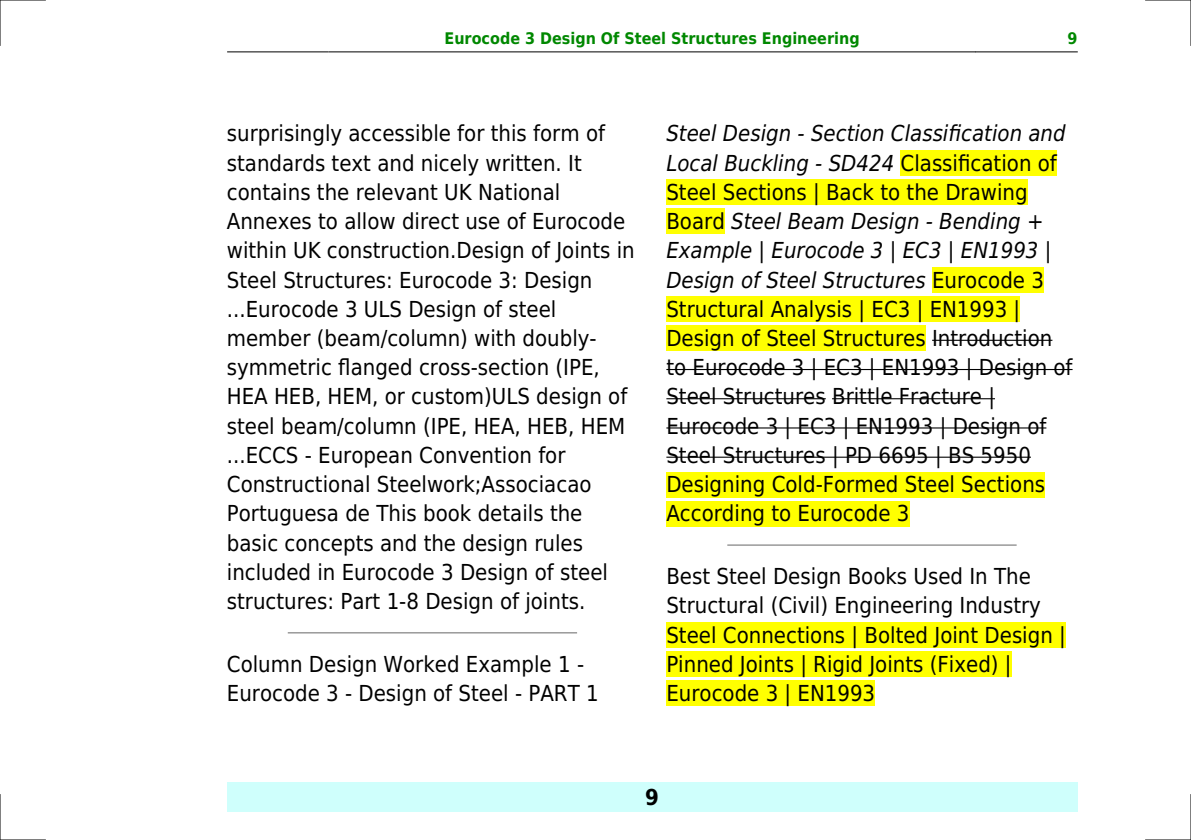
<style>
.page{position:relative;width:1191px;height:840px;background:#fff}
.page>*{position:absolute;margin:0;border:0;box-sizing:border-box;transform-origin:0 0}
.t1{font:22px/29.2px "DejaVu Sans Condensed";color:#000}
.t2{font:700 22px "DejaVu Sans Condensed";color:#000}
.t3{font:700 16px "DejaVu Sans Condensed";color:#080}
.s1{font-style:italic}
</style>
<div class="page">
<hr style="left:227px;top:51px;width:102px;height:1px;background:#000">
<hr style="left:329px;top:51px;width:646px;height:1px;background:#000">
<hr style="left:975px;top:51px;width:102px;height:1px;background:#000">
<div style="left:227px;top:782px;width:850px;height:29px;background:#cffffc"></div>
<hr style="left:288px;top:631px;width:288px;height:2px;background:#999">
<div style="left:900px;top:150px;width:157px;height:26px;background:#ff0"></div>
<div style="left:666px;top:179px;width:361px;height:26px;background:#ff0"></div>
<div style="left:666px;top:208px;width:59px;height:26px;background:#ff0"></div>
<div style="left:932px;top:267px;width:112px;height:25px;background:#ff0"></div>
<div style="left:666px;top:296px;width:354px;height:26px;background:#ff0"></div>
<div style="left:666px;top:325px;width:259px;height:26px;background:#ff0"></div>
<hr style="left:932px;top:339px;width:120px;height:1px;background:#000">
<hr style="left:666px;top:369px;width:406px;height:1px;background:#000">
<hr style="left:666px;top:398px;width:159px;height:1px;background:#000">
<hr style="left:832px;top:398px;width:163px;height:1px;background:#000">
<hr style="left:666px;top:427px;width:380px;height:1px;background:#000">
<hr style="left:666px;top:456px;width:365px;height:1px;background:#000">
<div style="left:666px;top:471px;width:379px;height:26px;background:#ff0"></div>
<div style="left:666px;top:500px;width:243px;height:26px;background:#ff0"></div>
<hr style="left:728px;top:544px;width:288px;height:1px;background:#999">
<div style="left:666px;top:621px;width:400px;height:26px;background:#ff0"></div>
<div style="left:666px;top:651px;width:345px;height:25px;background:#ff0"></div>
<div style="left:666px;top:680px;width:209px;height:25px;background:#ff0"></div>
<hr style="left:0;top:0;width:45px;height:1px;background:#000">
<hr style="left:1145px;top:0;width:46px;height:1px;background:#000">
<hr style="left:0;top:839px;width:45px;height:1px;background:#000">
<hr style="left:1145px;top:839px;width:46px;height:1px;background:#000">
<hr style="left:0;top:0;width:1px;height:45px;background:#000">
<hr style="left:0;top:794px;width:1px;height:45px;background:#000">
<hr style="left:1190px;top:0;width:1px;height:45px;background:#000">
<hr style="left:1190px;top:794px;width:1px;height:45px;background:#000">
<p class="t3" style="left:444px;top:29px;width:417px">Eurocode 3 Design Of Steel Structures Engineering</p>
<p class="t3" style="left:1067px;top:29px;width:12px">9</p>
<p class="t1" style="left:227px;top:119px;width:409px">surprisingly accessible for this form of standards text and nicely written. It contains the relevant UK National Annexes to allow direct use of Eurocode within UK construction.Design of Joints in Steel Structures: Eurocode 3: Design ...Eurocode 3 ULS Design of steel member (beam/column) with doubly&shy;symmetric flanged cross-section (IPE, HEA HEB, HEM, or custom)ULS design of steel beam/column (IPE, HEA, HEB, HEM ...ECCS - European Convention for Constructional Steelwork;Associacao Portuguesa de This book details the basic concepts and the design rules included in Eurocode 3 Design of steel structures: Part 1-8 Design of joints.</p>
<p class="t1" style="left:227px;top:649px;width:373px">Column Design Worked Example 1 -<br>Eurocode 3 - Design of Steel - PART 1</p>
<p class="t1" style="left:666px;top:119px;width:408px"><span class="s1">Steel Design - Section Classification and Local Buckling - SD424</span> Classification of Steel Sections | Back to the Drawing Board <span class="s1">Steel Beam Design - Bending + Example | Eurocode 3 | EC3 | EN1993 | Design of Steel Structures</span> Eurocode 3<br>Structural Analysis | EC3 | EN1993 | Design of Steel Structures Introduction to Eurocode 3 | EC3 | EN1993 | Design of Steel Structures Brittle Fracture | Eurocode 3 | EC3 | EN1993 | Design of Steel Structures | PD 6695 | BS 5950<br>Designing Cold-Formed Steel Sections According to Eurocode 3</p>
<p class="t1" style="left:666px;top:561px;width:401px">Best Steel Design Books Used In The Structural (Civil) Engineering Industry Steel Connections | Bolted Joint Design | Pinned Joints | Rigid Joints (Fixed) | Eurocode 3 | EN1993</p>
<p class="t2" style="left:645px;top:783px;width:15px">9</p>
</div>
